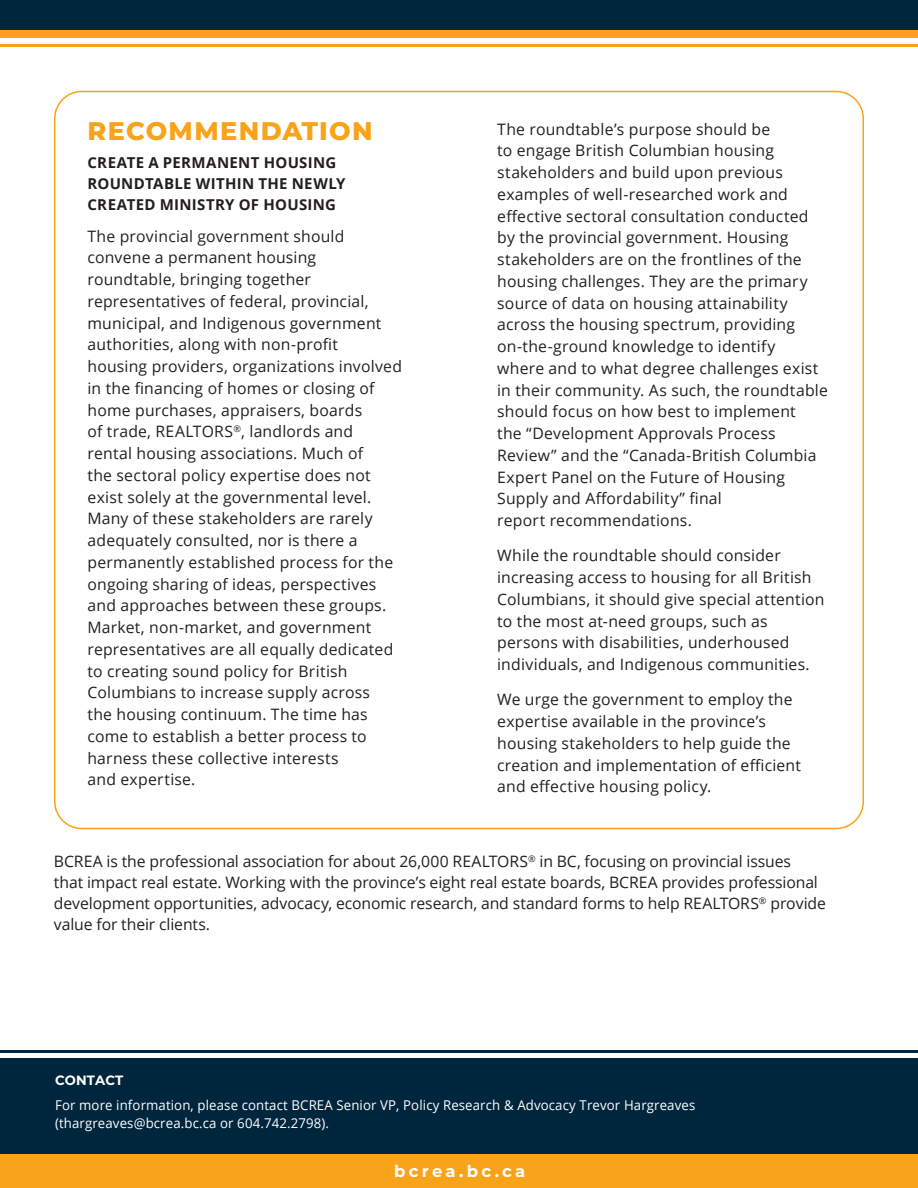
<style>
.page{position:relative;width:918px;height:1188px;background:#fff}
.page>*{position:absolute;margin:0;border:0;box-sizing:border-box;transform-origin:0 0}
.t1{font:800 25.5px "Montserrat";letter-spacing:.055em;color:#f9a31b}
.t2{font:700 16.5px "Montserrat";letter-spacing:.2em;color:#fff}
.t3{font:15.75px/21.8px "Open Sans";letter-spacing:.015em;color:#231f20}
.t4{font:15.75px/21px "Open Sans";letter-spacing:-.005em;color:#231f20}
.t5{font:700 15px/21px "Open Sans";letter-spacing:.02em;color:#231f20}
.t6{font:13.5px/18px "Open Sans";letter-spacing:.01em;color:#fff}
.t7{font:700 13.5px "Montserrat";letter-spacing:.01em;color:#fff}
.s1{font-style:inherit}
</style>
<div class="page">
<div style="left:0;top:0;width:918px;height:30px;background:#00263e"></div>
<div style="left:0;top:30px;width:918px;height:9px;background:#f9a31b"></div>
<hr style="left:0;top:44px;width:918px;height:3px;background:#f9a31b">
<div style="left:0;top:1150px;width:918px;height:38px;background:#f9a31b"></div>
<div style="left:0;top:1057px;width:918px;height:96px;background:#00263e"></div>
<hr style="left:0;top:1051px;width:918px;height:2px;background:#00263e">
<hr style="left:0;top:1054px;width:918px;height:4px;background:#fff">
<h1 class="t1" style="left:87px;top:112px;width:287px">RECOMMENDATION</h1>
<p class="t5" style="left:87px;top:151px;width:259px">CREATE A PERMANENT HOUSING<br>ROUNDTABLE WITHIN THE NEWLY<br>CREATED MINISTRY OF HOUSING</p>
<p class="t3" style="left:87px;top:225px;width:316px">The provincial government should convene a permanent housing roundtable, bringing together representatives of federal, provincial, municipal, and Indigenous government authorities, along with non-profit<br>housing providers, organizations involved in the financing of homes or closing of home purchases, appraisers, boards<br>of trade, REALTORS<sup>®</sup>, landlords and<br>rental housing associations. Much of<br>the sectoral policy expertise does not exist solely at the governmental level.<br>Many of these stakeholders are rarely adequately consulted, nor is there a permanently established process for the ongoing sharing of ideas, perspectives and approaches between these groups.<br>Market, non-market, and government representatives are all equally dedicated to creating sound policy for British Columbians to increase supply across<br>the housing continuum. The time has come to establish a better process to harness these collective interests<br>and expertise.</p>
<p class="t3" style="left:497px;top:118px;width:332px">The roundtable’s purpose should be<br>to engage British Columbian housing stakeholders and build upon previous examples of well-researched work and effective sectoral consultation conducted by the provincial government. Housing stakeholders are on the frontlines of the housing challenges. They are the primary source of data on housing attainability across the housing spectrum, providing on-the-ground knowledge to identify<br>where and to what degree challenges exist in their community. As such, the roundtable should focus on how best to implement<br>the “Development Approvals Process Review” and the “Canada-British Columbia Expert Panel on the Future of Housing Supply and Affordability” final<br>report recommendations.</p>
<p class="t3" style="left:497px;top:544px;width:329px">While the roundtable should consider increasing access to housing for all British Columbians, it should give special attention to the most at-need groups, such as persons with disabilities, underhoused individuals, and Indigenous communities.</p>
<p class="t3" style="left:497px;top:688px;width:305px">We urge the government to employ the expertise available in the province’s housing stakeholders to help guide the creation and implementation of efficient and effective housing policy.</p>
<p class="t4" style="left:54px;top:850px;width:774px">BCREA is the professional association for about 26,000 REALTORS<sup>®</sup> in BC, focusing on provincial issues<br>that impact real estate. Working with the province’s eight real estate boards, BCREA provides professional development opportunities, advocacy, economic research, and standard forms to help REALTORS<sup>®</sup> provide value for their clients.</p>
<p class="t7" style="left:55px;top:1071px;width:70px">CONTACT</p>
<p class="t6" style="left:55px;top:1096px;width:642px">For more information, please contact BCREA <span class="s1">Senior VP, Policy Research &amp; Advocacy</span> Trevor Hargreaves (thargreaves@bcrea.bc.ca or 604.742.2798).</p>
<p class="t2" style="left:394px;top:1159px;width:133px">bcrea.bc.ca</p>
</div>
